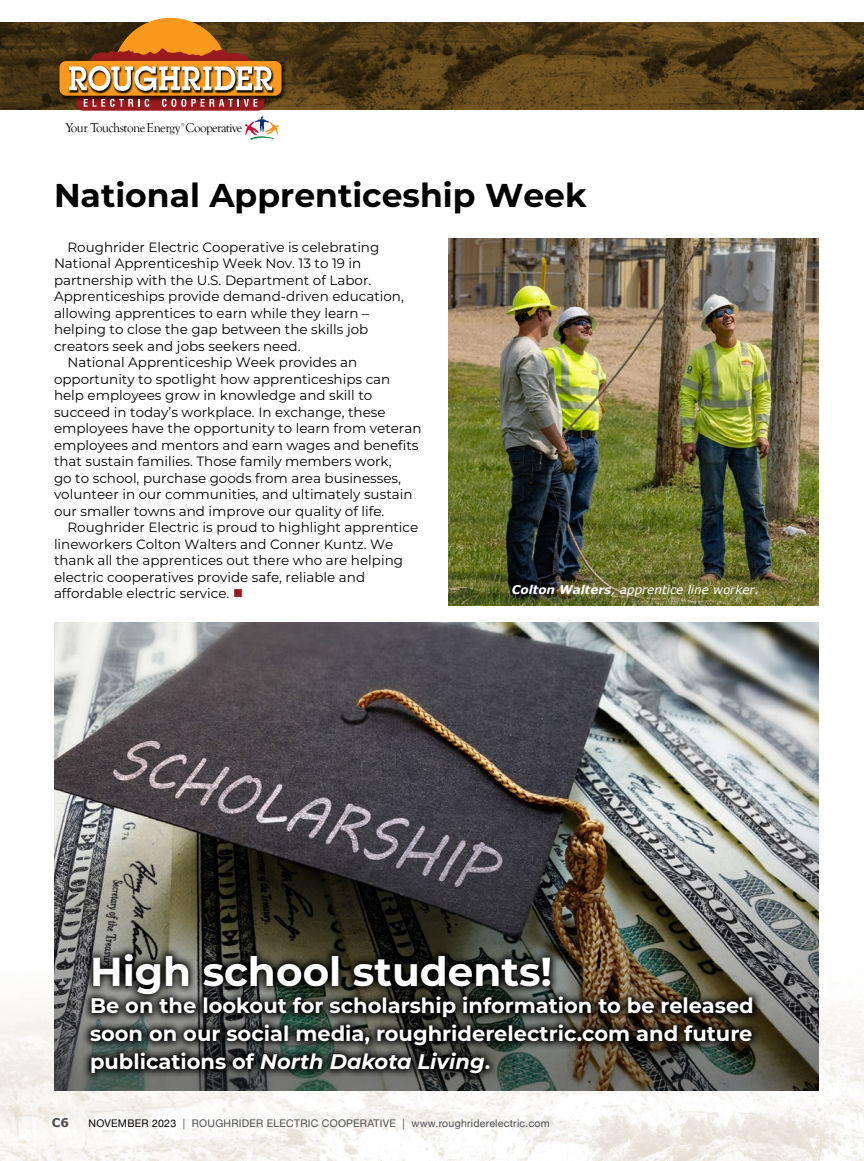
<style>
.page{position:relative;width:864px;height:1161px;background:#fff}
.page>*{position:absolute;margin:0;border:0;box-sizing:border-box;transform-origin:0 0}
.t1{font:700 40.5px "Montserrat";color:#fff}
.t2{font:700 33px "Montserrat";color:#000}
.t3{font:700 21px/27.8px "Montserrat";color:#fff;text-align:justify}
.t4{font:13.5px "Montserrat";color:#000}
.t5{font:13.2px "Goudy Old Style T";letter-spacing:-.05em;color:#000}
.t6{font:italic 12px "Verdana";color:#fff}
.t7{font:700 12px "Verdana";color:#4d4d4f}
.t8{font:10.5px "Helvetica Neue";letter-spacing:.025em;color:#4d4d4f}
.s1{color:#981b1e}
.s2{font-weight:700}
.s3{font-style:italic}
.s4{color:#000}
</style>
<div class="page">
<img style="left:0;top:1002px;width:864px;height:159px">
<img style="left:54px;top:622px;width:765px;height:184px">
<img style="left:449px;top:239px;width:370px;height:367px">
<img style="left:54px;top:806px;width:765px;height:285px">
<img style="left:81px;top:944px;width:681px;height:139px">
<img style="left:0;top:22px;width:864px;height:88px">
<div style="left:77px;top:76px;width:187px;height:35px;background:#981b1e;border-radius:6px"></div>
<img style="left:56px;top:58px;width:233px;height:45px">
<div style="left:59px;top:61px;width:223px;height:35px;background:#f8991d;border-radius:7px"></div>
<svg style="left:84px;top:99px;width:65px;height:8px"></svg>
<svg style="left:162px;top:99px;width:95px;height:8px"></svg>
<img style="left:68px;top:66px;width:207px;height:28px">
<svg style="left:69px;top:18px;width:203px;height:73px"></svg>
<svg style="left:245px;top:116px;width:34px;height:24px"></svg>
<p class="t5" style="left:66px;top:120px;width:178px">Your TouchstoneEnergy Cooperative</p>
<h2 class="t2" style="left:54px;top:171px;width:534px">National Apprenticeship Week</h2>
<p class="t4" style="left:68px;top:238px;width:313px">Roughrider Electric Cooperative is celebrating</p>
<p class="t4" style="left:54px;top:254px;width:309px">National Apprenticeship Week Nov. 13 to 19 in</p>
<p class="t4" style="left:54px;top:271px;width:319px">partnership with the U.S. Department of Labor.</p>
<p class="t4" style="left:54px;top:287px;width:351px">Apprenticeships provide demand-driven education,</p>
<p class="t4" style="left:54px;top:304px;width:316px">allowing apprentices to earn while they learn –</p>
<p class="t4" style="left:54px;top:320px;width:316px">helping to close the gap between the skills job</p>
<p class="t4" style="left:54px;top:337px;width:248px">creators seek and jobs seekers need.</p>
<p class="t4" style="left:68px;top:353px;width:291px">National Apprenticeship Week provides an</p>
<p class="t4" style="left:54px;top:370px;width:338px">opportunity to spotlight how apprenticeships can</p>
<p class="t4" style="left:54px;top:386px;width:320px">help employees grow in knowledge and skill to</p>
<p class="t4" style="left:54px;top:403px;width:333px">succeed in today’s workplace. In exchange, these</p>
<p class="t4" style="left:54px;top:419px;width:369px">employees have the opportunity to learn from veteran</p>
<p class="t4" style="left:54px;top:436px;width:366px">employees and mentors and earn wages and benefits</p>
<p class="t4" style="left:54px;top:452px;width:339px">that sustain families. Those family members work,</p>
<p class="t4" style="left:54px;top:469px;width:349px">go to school, purchase goods from area businesses,</p>
<p class="t4" style="left:54px;top:485px;width:360px">volunteer in our communities, and ultimately sustain</p>
<p class="t4" style="left:54px;top:502px;width:332px">our smaller towns and improve our quality of life.</p>
<p class="t4" style="left:68px;top:518px;width:352px">Roughrider Electric is proud to highlight apprentice</p>
<p class="t4" style="left:54px;top:535px;width:341px">lineworkers Colton Walters and Conner Kuntz. We</p>
<p class="t4" style="left:54px;top:551px;width:351px">thank all the apprentices out there who are helping</p>
<p class="t4" style="left:54px;top:568px;width:313px">electric cooperatives provide safe, reliable and</p>
<p class="t4" style="left:54px;top:584px;width:191px">affordable electric service. <span class="s1">■</span></p>
<p class="t6" style="left:512px;top:582px;width:249px"><span class="s2">Colton Walters</span>, apprentice line worker.</p>
<h1 class="t1" style="left:90px;top:942px;width:464px">High school students!</h1>
<h3 class="t3" style="left:90px;top:991px;width:665px">Be on the lookout for scholarship information to be released soon on our social media, roughriderelectric.com and future publications of <span class="s3">North Dakota Living</span>.</h3>
<p class="t7" style="left:52px;top:1114px;width:19px">C6</p>
<p class="t8" style="left:88px;top:1115px;width:463px"><span class="s4">NOVEMBER 2023</span> | ROUGHRIDER ELECTRIC COOPERATIVE | www.roughriderelectric.com</p>
</div>
